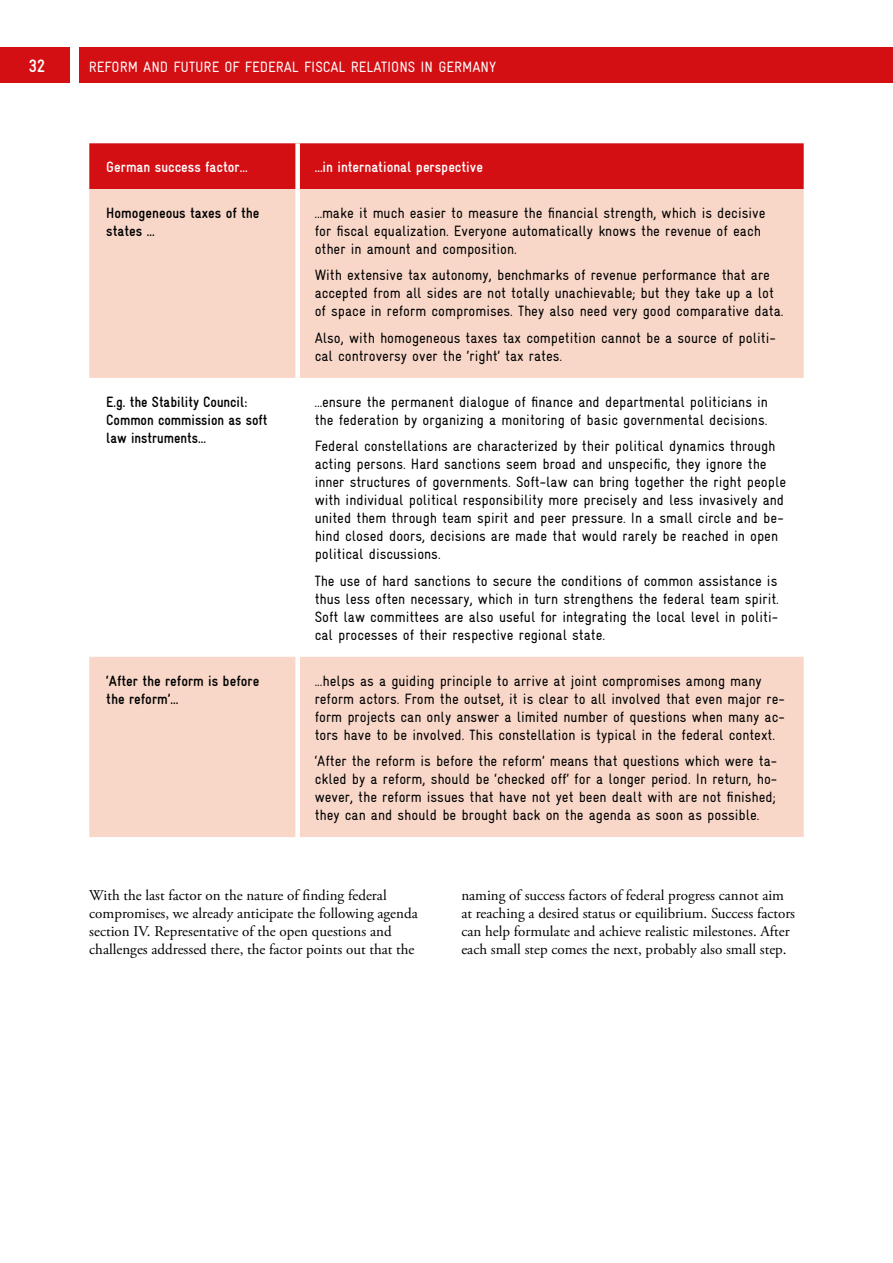
<style>
.page{position:relative;width:893px;height:1263px;background:#fff}
.page>*{position:absolute;margin:0;border:0;box-sizing:border-box;transform-origin:0 0}
.t1{font:700 condensed 18px "GIZ Gravur Pro";color:#fff}
.t2{font:condensed 15px/18px "GIZ Gravur Pro";color:#000}
.Fließtext{font:15px/18px "Adobe Garamond Pro";color:#000}
.t3{font:700 condensed 15px/18px "GIZ Gravur Pro";color:#000}
.t4{font:condensed 15px "GIZ Gravur Pro";color:#fff}
.t5{font:700 condensed 15px "GIZ Gravur Pro";color:#fff}
</style>
<div class="page">
<div style="left:79px;top:47px;width:814px;height:36px;background:#d40f14"></div>
<div style="left:0;top:47px;width:69px;height:36px;background:#d40f14"></div>
<div style="left:89px;top:143px;width:715px;height:46px;background:#d40f14"></div>
<svg style="left:89px;top:189px;width:715px;height:648px;fill:#f8d7c9"></svg>
<div style="left:295px;top:143px;width:5px;height:46px;background:#fff"></div>
<div style="left:295px;top:189px;width:5px;height:189px;background:#fff"></div>
<div style="left:295px;top:378px;width:5px;height:279px;background:#fff"></div>
<div style="left:295px;top:657px;width:5px;height:180px;background:#fff"></div>
<p class="t1" style="left:28px;top:55px;width:19px">32</p>
<p class="t4" style="left:89px;top:58px;width:409px">REFORM AND FUTURE OF FEDERAL FISCAL RELATIONS IN GERMANY</p>
<p class="t5" style="left:106px;top:158px;width:143px">German success factor…</p>
<p class="t5" style="left:315px;top:158px;width:170px">…in international perspective</p>
<p class="t3" style="left:106px;top:204px;width:155px">Homogeneous taxes of the states …</p>
<p class="t2" style="left:315px;top:204px;width:452px">…make it much easier to measure the financial strength, which is decisive for fiscal equalization. Everyone automatically knows the revenue of each other in amount and composition.</p>
<p class="t2" style="left:315px;top:266px;width:470px">With extensive tax autonomy, benchmarks of revenue performance that are accepted from all sides are not totally unachievable; but they take up a lot of space in reform compromises. They also need very good comparative data.</p>
<p class="t2" style="left:315px;top:329px;width:463px">Also, with homogeneous taxes tax competition cannot be a source of politi&shy;cal controversy over the ‘right’ tax rates.</p>
<p class="t3" style="left:106px;top:393px;width:163px">E.g. the Stability Council:<br>Common commission as soft law instruments...</p>
<p class="t2" style="left:315px;top:392px;width:455px">…ensure the permanent dialogue of finance and departmental politicians in the federation by organizing a monitoring of basic governmental decisions.</p>
<p class="t2" style="left:315px;top:437px;width:473px">Federal constellations are characterized by their political dynamics through acting persons. Hard sanctions seem broad and unspecific, they ignore the inner structures of governments. Soft-law can bring together the right people with individual political responsibility more precisely and less invasively and united them through team spirit and peer pressure. In a small circle and be&shy;hind closed doors, decisions are made that would rarely be reached in open political discussions.</p>
<p class="t2" style="left:315px;top:572px;width:466px;text-align:justify">The use of hard sanctions to secure the conditions of common assistance is thus less often necessary, which in turn strengthens the federal team spirit.<br>Soft law committees are also useful for integrating the local level in politi&shy;cal processes of their respective regional state.</p>
<p class="t3" style="left:106px;top:671px;width:155px">‘After the reform is before the reform’…</p>
<p class="t2" style="left:315px;top:671px;width:472px">...helps as a guiding principle to arrive at joint compromises among many reform actors. From the outset, it is clear to all involved that even major re&shy;form projects can only answer a limited number of questions when many ac&shy;tors have to be involved. This constellation is typical in the federal context.</p>
<p class="t2" style="left:315px;top:752px;width:464px;text-align:justify">‘After the reform is before the reform’ means that questions which were ta&shy;ckled by a reform, should be ‘checked off’ for a longer period. In return, ho&shy;wever, the reform issues that have not yet been dealt with are not finished; they can and should be brought back on the agenda as soon as possible.</p>
<p class="Fließtext" style="left:89px;top:887px;width:330px">With the last factor on the nature of finding federal compromises, we already anticipate the following agenda section IV. Representative of the open questions and challenges addressed there, the factor points out that the</p>
<p class="Fließtext" style="left:461px;top:887px;width:335px">naming of success factors of federal progress cannot aim at reaching a desired status or equilibrium. Success factors can help formulate and achieve realistic milestones. After each small step comes the next, probably also small step.</p>
</div>
